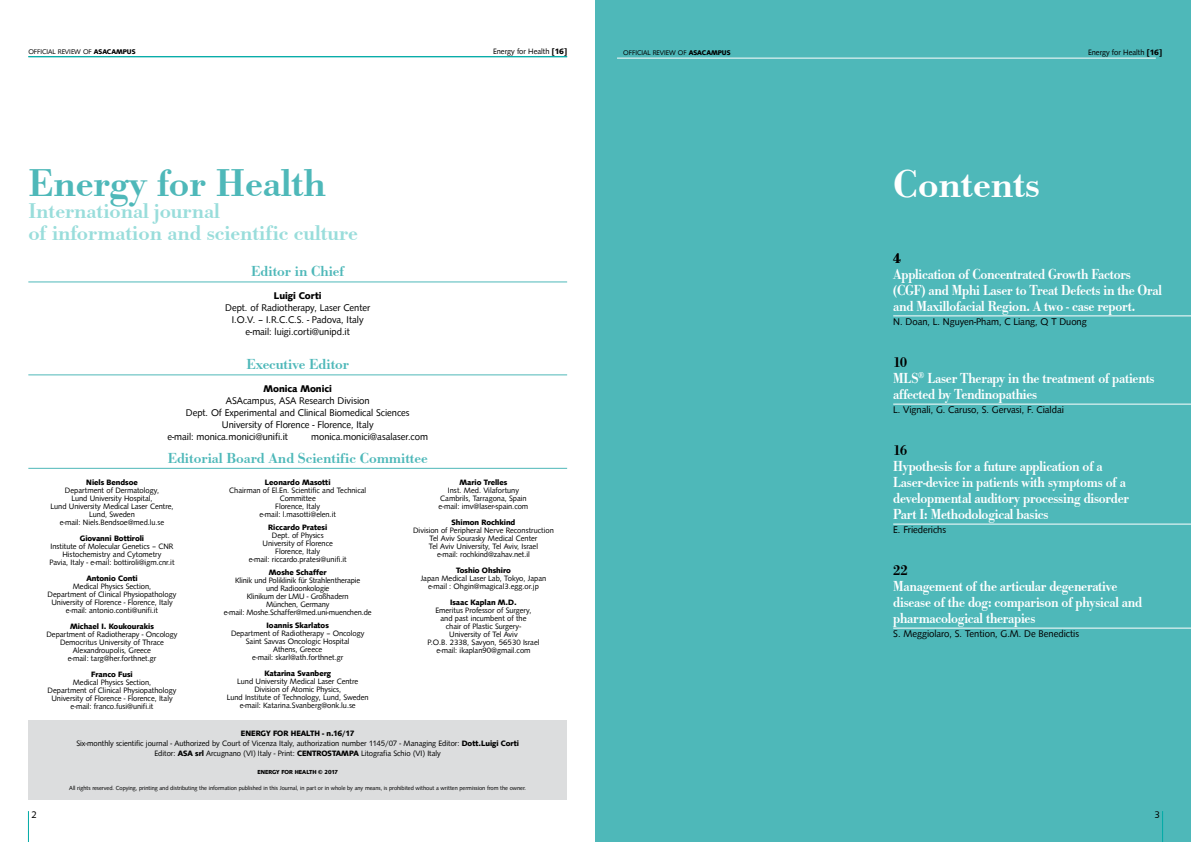
<style>
.page{position:relative;width:1191px;height:842px;background:#fff}
.page>*{position:absolute;margin:0;border:0;box-sizing:border-box;transform-origin:0 0}
.t1{font:500 40px "URW Bodoni T";color:#4eb8b9}
.t2{font:500 40px "URW Bodoni T";color:#fff}
.t3{font:500 22px/22px "URW Bodoni T";color:#99dddb}
.t4{font:500 15px/16px "URW Bodoni T";letter-spacing:-.015em;color:#fff;scale:.9 1}
.t5{font:500 15px "URW Bodoni T";color:#4eb8b9}
.t6{font:500 15px "URW Bodoni T";color:#000}
.t7{font:10px/12px "Syntax D";color:#000;text-align:center}
.t8{font:700 10px "Syntax D";color:#000}
.t9{font:8px/8px "Syntax D";color:#000;text-align:center}
.t10{font:700 8px "Syntax D";color:#000}
.t11{font:7px "Syntax D";color:#000}
.t12{font:6px "Syntax D";color:#000}
.t13{font:700 6px "Syntax D";color:#000}
.s1{font-weight:700}
.s2{color:#000}
</style>
<div class="page">
<div style="left:595px;top:0;width:596px;height:842px;background:#4eb8b9"></div>
<hr style="left:28px;top:811px;width:1px;height:31px;background:#00aaa6">
<hr style="left:1162px;top:811px;width:1px;height:31px;background:#00aaa6">
<hr style="left:28px;top:57px;width:539px;height:1px;background:#00aaa6">
<div style="left:28px;top:720px;width:539px;height:79px;background:#dcddde"></div>
<hr style="left:28px;top:282px;width:539px;height:1px;background:#4eb8b9">
<hr style="left:28px;top:375px;width:539px;height:1px;background:#4eb8b9">
<hr style="left:28px;top:468px;width:539px;height:1px;background:#4eb8b9">
<hr style="left:617px;top:58px;width:538px;height:1px;background:#fff">
<hr style="left:893px;top:316px;width:298px;height:1px;background:#fff">
<hr style="left:893px;top:404px;width:298px;height:1px;background:#fff">
<hr style="left:893px;top:524px;width:298px;height:1px;background:#fff">
<hr style="left:893px;top:628px;width:298px;height:1px;background:#fff">
<p class="t11" style="left:28px;top:47px;width:109px">OFFICIAL REVIEW OF <span class="s1">ASACAMPUS</span></p>
<p class="t9" style="left:493px;top:47px;width:76px">Energy for Health <span class="s1">[16]</span></p>
<h1 class="t1" style="left:28px;top:159px;width:299px">Energy for Health</h1>
<h2 class="t3" style="left:28px;top:200px;width:331px">International journal<br>of information and scientific culture</h2>
<h3 class="t5" style="left:251px;top:262px;width:94px">Editor in Chief</h3>
<p class="t8" style="left:274px;top:290px;width:49px">Luigi Corti</p>
<p class="t7" style="left:225px;top:302px;width:147px">Dept. of Radiotherapy, Laser Center<br>I.O.V. – I.R.C.C.S. - Padova, Italy e-mail: luigi.corti@unipd.it</p>
<h3 class="t5" style="left:246px;top:355px;width:104px">Executive Editor</h3>
<p class="t8" style="left:263px;top:383px;width:70px">Monica Monici</p>
<p class="t7" style="left:226px;top:394px;width:145px">ASAcampus, ASA Research Division</p>
<p class="t7" style="left:186px;top:406px;width:225px">Dept. Of Experimental and Clinical Biomedical Sciences</p>
<p class="t7" style="left:222px;top:418px;width:153px">University of Florence - Florence, Italy</p>
<p class="t7" style="left:167px;top:430px;width:122px">e-mail: monica.monici@unifi.it</p>
<p class="t7" style="left:311px;top:430px;width:118px">monica.monici@asalaser.com</p>
<h3 class="t5" style="left:168px;top:449px;width:262px">Editorial Board And Scientific Committee</h3>
<p class="t10" style="left:86px;top:478px;width:53px">Niels Bendsoe</p>
<p class="t9" style="left:50px;top:487px;width:124px">Department of Dermatology,<br>Lund University Hospital,<br>Lund University Medical Laser Centre,<br>Lund, Sweden<br>e-mail: Niels.Bendsoe@med.lu.se</p>
<p class="t10" style="left:80px;top:534px;width:66px">Giovanni Bottiroli</p>
<p class="t9" style="left:49px;top:543px;width:127px">Institute of Molecular Genetics – CNR<br>Histochemistry and Cytometry<br>Pavia, Italy - e-mail: bottiroli@igm.cnr.it</p>
<p class="t10" style="left:86px;top:574px;width:53px">Antonio Conti</p>
<p class="t9" style="left:48px;top:583px;width:130px">Medical Physics Section,<br>Department of Clinical Physiopathology University of Florence - Florence, Italy e-mail: antonio.conti@unifi.it</p>
<p class="t10" style="left:70px;top:622px;width:85px">Michael I. Koukourakis</p>
<p class="t9" style="left:47px;top:631px;width:132px">Department of Radiotherapy - Oncology<br>Democritus University of Thrace<br>Alexandroupolis, Greece<br>e-mail: targ@her.forthnet.gr</p>
<p class="t10" style="left:91px;top:670px;width:43px">Franco Fusi</p>
<p class="t9" style="left:48px;top:679px;width:130px">Medical Physics Section,<br>Department of Clinical Physiopathology University of Florence - Florence, Italy e-mail: franco.fusi@unifi.it</p>
<p class="t10" style="left:265px;top:478px;width:67px">Leonardo Masotti</p>
<p class="t9" style="left:229px;top:486px;width:138px">Chairman of El.En. Scientific and Technical<br>Committee<br>Florence, Italy<br>e-mail: l.masotti@elen.it</p>
<p class="t10" style="left:268px;top:523px;width:60px">Riccardo Pratesi</p>
<p class="t9" style="left:249px;top:531px;width:100px">Dept. of Physics<br>University of Florence<br>Florence, Italy<br>e-mail: riccardo.pratesi@unifi.it</p>
<p class="t10" style="left:269px;top:568px;width:59px">Moshe Schaffer</p>
<p class="t9" style="left:224px;top:576px;width:149px">Klinik und Poliklinik für Strahlentherapie<br>und Radioonkologie<br>Klinikum der LMU - Großhadern<br>München, Germany<br>e-mail: Moshe.Schaffer@med.uni-muenchen.de</p>
<p class="t10" style="left:266px;top:621px;width:64px">Ioannis Skarlatos</p>
<p class="t9" style="left:231px;top:629px;width:135px">Department of Radiotherapy – Oncology<br>Saint Savvas Oncologic Hospital<br>Athens, Greece<br>e-mail: skarl@ath.forthnet.gr</p>
<p class="t10" style="left:264px;top:669px;width:68px">Katarina Svanberg</p>
<p class="t9" style="left:227px;top:677px;width:143px">Lund University Medical Laser Centre Division of Atomic Physics,<br>Lund Institute of Technology, Lund, Sweden e-mail: Katarina.Svanberg@onk.lu.se</p>
<p class="t10" style="left:459px;top:478px;width:49px">Mario Trelles</p>
<p class="t9" style="left:438px;top:486px;width:91px">Inst. Med. Vilafortuny<br>Cambrils, Tarragona, Spain e-mail: imv@laser-spain.com</p>
<p class="t10" style="left:451px;top:518px;width:65px">Shimon Rochkind</p>
<p class="t9" style="left:413px;top:526px;width:142px">Division of Peripheral Nerve Reconstruction Tel Aviv Sourasky Medical Center<br>Tel Aviv University, Tel Aviv, Israel<br>e-mail: rochkind@zahav.net.il</p>
<p class="t10" style="left:456px;top:566px;width:56px">Toshio Ohshiro</p>
<p class="t9" style="left:421px;top:574px;width:127px">Japan Medical Laser Lab, Tokyo, Japan e-mail : Ohgin@magical3.egg.or.jp</p>
<p class="t10" style="left:450px;top:598px;width:68px">Isaac Kaplan M.D.</p>
<p class="t9" style="left:427px;top:606px;width:113px">Emeritus Professor of Surgery,<br>and past incumbent of the<br>chair of Plastic Surgery-<br>University of Tel Aviv<br>P.O.B. 2338, Savyon, 56530 Israel e-mail: ikaplan90@gmail.com</p>
<p class="t9" style="left:76px;top:728px;width:444px;line-height:10px"><span class="s1">ENERGY FOR HEALTH - n.16/17<br></span>Six-monthly scientific journal - Authorized by Court of Vicenza Italy, authorization number 1145/07 - Managing Editor: <span class="s1">Dott.Luigi Corti<br></span>Editor: <span class="s1">ASA srl</span> Arcugnano (VI) Italy - Print: <span class="s1">CENTROSTAMPA</span> Litografia Schio (VI) Italy</p>
<p class="t13" style="left:257px;top:768px;width:82px">ENERGY FOR HEALTH © 2017</p>
<p class="t12" style="left:69px;top:784px;width:458px">All rights reserved. Copying, printing and distributing the information published in this Journal, in part or in whole by any means, is prohibited without a written permission from the owner.</p>
<p class="t11" style="left:623px;top:49px;width:109px">OFFICIAL REVIEW OF <span class="s1">ASACAMPUS</span></p>
<p class="t9" style="left:1088px;top:49px;width:76px">Energy for Health <span class="s1">[16]</span></p>
<h1 class="t2" style="left:893px;top:160px;width:148px">Contents</h1>
<h3 class="t6" style="left:893px;top:249px;width:9px">4</h3>
<h3 class="t4" style="left:893px;top:266px;width:300px">Application of Concentrated Growth Factors (CGF) and Mphi Laser to Treat Defects in the Oral and Maxillofacial Region. A two - case report.</h3>
<p class="t7" style="left:893px;top:315px;width:195px">N. Doan, L. Nguyen-Pham, C Liang, Q T Duong</p>
<h3 class="t4" style="left:893px;top:354px;width:292px"><span class="s2">10<br></span>MLS<sup>®</sup> Laser Therapy in the treatment of patients affected by Tendinopathies</h3>
<p class="t7" style="left:893px;top:403px;width:172px">L. Vignali, G. Caruso, S. Gervasi, F. Cialdai</p>
<h3 class="t6" style="left:893px;top:441px;width:16px">16</h3>
<h3 class="t4" style="left:893px;top:458px;width:264px">Hypothesis for a future application of a Laser-device in patients with symptoms of a developmental auditory processing disorder Part I: Methodological basics</h3>
<p class="t7" style="left:893px;top:523px;width:54px">E. Friederichs</p>
<h3 class="t6" style="left:893px;top:561px;width:16px">22</h3>
<h3 class="t4" style="left:893px;top:578px;width:278px">Management of the articular degenerative disease of the dog: comparison of physical and pharmacological therapies</h3>
<p class="t7" style="left:893px;top:627px;width:187px">S. Meggiolaro, S. Tention, G.M. De Benedictis</p>
<p class="t7" style="left:31px;top:809px;width:7px">2</p>
<p class="t7" style="left:1154px;top:809px;width:7px">3</p>
</div>
